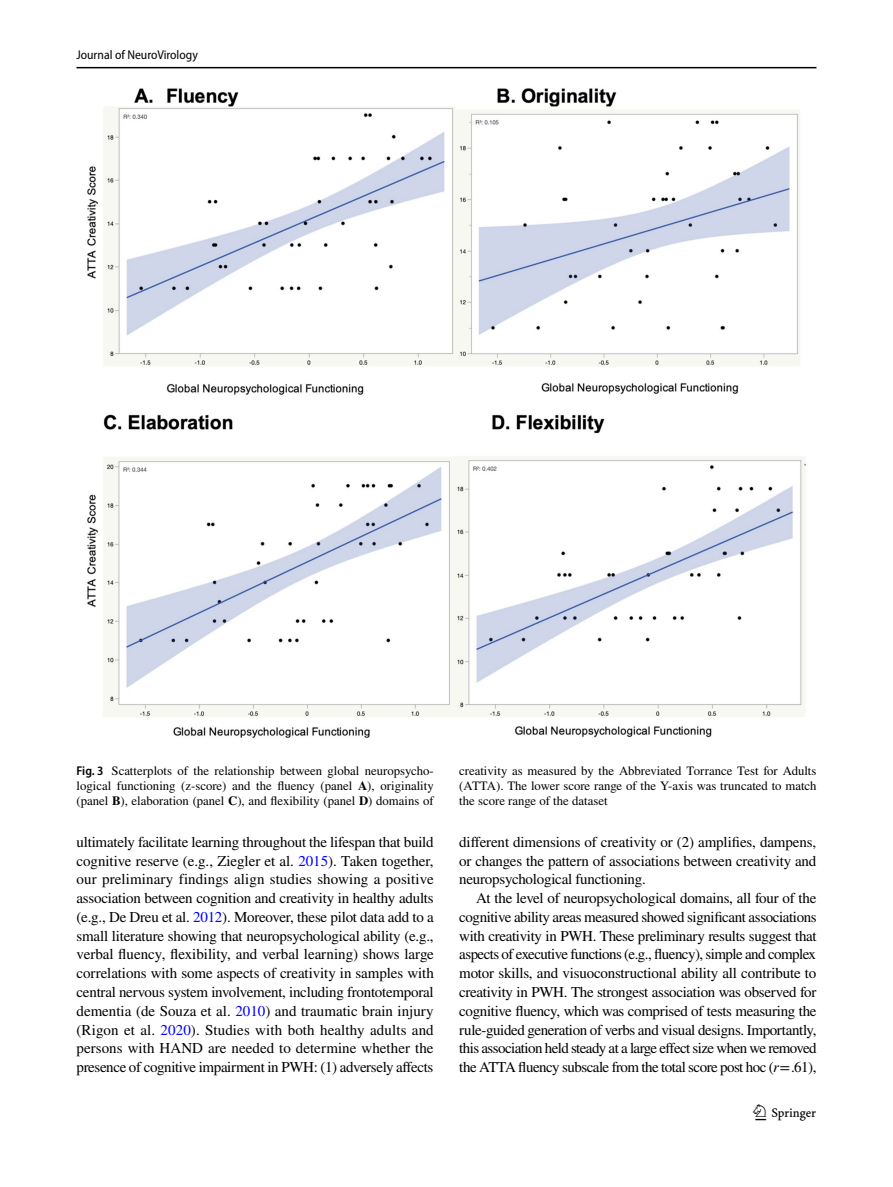
<style>
.page{position:relative;width:893px;height:1187px;background:#fff}
.page>*{position:absolute;margin:0;border:0;box-sizing:border-box;transform-origin:0 0}
.t1{font:22.5px "Springnew Regular 3";color:#000}
.t2{font:15px/18.8px "STIX";letter-spacing:-.025em;color:#000;text-align:justify}
.t3{font:12.75px/15px "STIX";color:#000;text-align:justify}
.t4{font:semi-condensed 12.75px "Myriad Pro";color:#000}
.s1{font-family:"Myriad Pro";font-weight:600;font-stretch:semi-condensed}
.s2{font-weight:700}
.s3{color:#00f}
.s4{font-style:italic}
</style>
<div class="page">
<hr style="left:77px;top:67px;width:739px;height:1px;background:#000">
<img style="left:87px;top:88px;width:719px;height:650px">
<p class="t4" style="left:77px;top:48px;width:123px">Journal of NeuroVirology</p>
<p class="t3" style="left:77px;top:763px;width:359px"><span class="s1">Fig. 3</span> Scatterplots of the relationship between global neuropsycho&shy;logical functioning (z-score) and the fluency (panel <span class="s2">A</span>), originality (panel <span class="s2">B</span>), elaboration (panel <span class="s2">C</span>), and flexibility (panel <span class="s2">D</span>) domains of</p>
<p class="t3" style="left:459px;top:763px;width:359px">creativity as measured by the Abbreviated Torrance Test for Adults (ATTA). The lower score range of the Y-axis was truncated to match the score range of the dataset</p>
<p class="t2" style="left:77px;top:833px;width:359px">ultimately facilitate learning throughout the lifespan that build cognitive reserve (e.g., Ziegler et al. <span class="s3">2015</span>). Taken together, our preliminary findings align studies showing a positive association between cognition and creativity in healthy adults (e.g., De Dreu et al. <span class="s3">2012</span>). Moreover, these pilot data add to a small literature showing that neuropsychological ability (e.g., verbal fluency, flexibility, and verbal learning) shows large correlations with some aspects of creativity in samples with central nervous system involvement, including frontotemporal dementia (de Souza et al. <span class="s3">2010</span>) and traumatic brain injury (Rigon et al. <span class="s3">2020</span>). Studies with both healthy adults and persons with HAND are needed to determine whether the presence of cognitive impairment in PWH: (1) adversely affects</p>
<p class="t2" style="left:459px;top:833px;width:359px">different dimensions of creativity or (2) amplifies, dampens, or changes the pattern of associations between creativity and neuropsychological functioning.</p>
<p class="t2" style="left:459px;top:889px;width:359px;text-indent:17px">At the level of neuropsychological domains, all four of the cognitive ability areas measured showed significant associations with creativity in PWH. These preliminary results suggest that aspects of executive functions (e.g., fluency), simple and complex motor skills, and visuoconstructional ability all contribute to creativity in PWH. The strongest association was observed for cognitive fluency, which was comprised of tests measuring the rule-guided generation of verbs and visual designs. Importantly, this association held steady at a large effect size when we removed the ATTA fluency subscale from the total score post hoc (<span class="s4">r</span>=.61),</p>
<h1 class="t1" style="left:755px;top:1104px;width:62px">1 3</h1>
</div>
